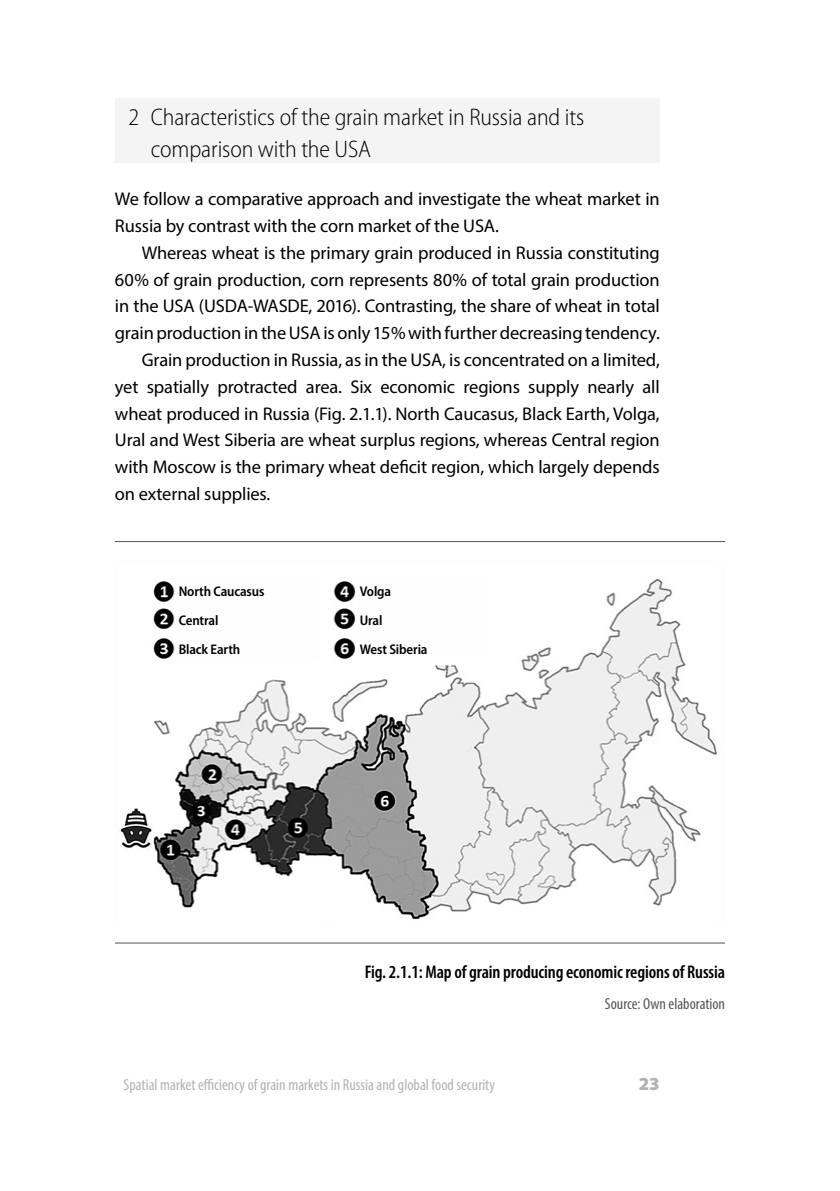
<style>
.page{position:relative;width:840px;height:1191px;background:#fff}
.page>*{position:absolute;margin:0;border:0;box-sizing:border-box;transform-origin:0 0}
.AbsL-Sp-K6__u3__H4ex{font:300 semi-condensed 24px/32px "Myriad Pro";letter-spacing:-.005em;color:#000}
.Base_9_2_13_4_Lw-7_E{font:18.4px/26.8px "Myriad Pro Regular 3";letter-spacing:-.005em;color:#000;text-align:justify}
.Base_9_2_13_4_Lw-7{font:18.4px/26.8px "Myriad Pro Regular 3";letter-spacing:-.005em;color:#000}
.Base_SemibCond_u2_36{font:600 condensed 18.4px "Myriad Pro";letter-spacing:-.005em;color:#000}
.t1{font:900 18.4px "Myriad Pro";color:#b1b2b3}
.t2{font:condensed 16px "Myriad Pro";color:#b1b2b3}
._8_8_93_K80__BU_Sour{font:condensed 16px "Myriad Pro";color:#565655}
.Myriad_SemiCond_7_9p{font:600 semi-condensed 14px "Myriad Pro";letter-spacing:-.01em;color:#000}
</style>
<div class="page">
<div style="left:115px;top:98px;width:544px;height:65px;background:#f4f4f4"></div>
<hr style="left:115px;top:541px;width:609px;height:1px;background:#565655">
<hr style="left:115px;top:942px;width:609px;height:1px;background:#565655">
<img style="left:120px;top:578px;width:597px;height:342px">
<img style="left:210px;top:578px;width:418px;height:227px">
<p class="AbsL-Sp-K6__u3__H4ex" style="left:151px;top:101px;width:435px;text-indent:-23px">2 Characteristics of the grain market in Russia and its comparison with the USA</p>
<p class="Base_9_2_13_4_Lw-7" style="left:115px;top:185px;width:546px">We follow a comparative approach and investigate the wheat market in<br>Russia by contrast with the corn market of the USA.</p>
<p class="Base_9_2_13_4_Lw-7_E" style="left:115px;top:239px;width:546px;text-indent:27px">Whereas wheat is the primary grain produced in Russia constituting 60% of grain production, corn represents 80% of total grain production in the USA (USDA-WASDE, 2016). Contrasting, the share of wheat in total grain production in the USA is only 15% with further decreasing tendency.</p>
<p class="Base_9_2_13_4_Lw-7_E" style="left:115px;top:346px;width:546px;text-indent:27px">Grain production in Russia, as in the USA, is concentrated on a limited, yet spatially protracted area. Six economic regions supply nearly all wheat produced in Russia (Fig. 2.1.1). North Caucasus, Black Earth, Volga, Ural and West Siberia are wheat surplus regions, whereas Central region with Moscow is the primary wheat deficit region, which largely depends on external supplies.</p>
<p class="Myriad_SemiCond_7_9p" style="left:179px;top:583px;width:87px">North Caucasus</p>
<p class="Myriad_SemiCond_7_9p" style="left:359px;top:583px;width:33px">Volga</p>
<p class="Myriad_SemiCond_7_9p" style="left:179px;top:611px;width:41px">Central</p>
<p class="Myriad_SemiCond_7_9p" style="left:359px;top:611px;width:24px">Ural</p>
<p class="Myriad_SemiCond_7_9p" style="left:179px;top:640px;width:63px">Black Earth</p>
<p class="Myriad_SemiCond_7_9p" style="left:359px;top:640px;width:69px">West Siberia</p>
<p class="Base_SemibCond_u2_36" style="left:364px;top:960px;width:361px">Fig. 2.1.1: Map of grain producing economic regions of Russia</p>
<p class="_8_8_93_K80__BU_Sour" style="left:604px;top:994px;width:121px">Source: Own elaboration</p>
<p class="t2" style="left:123px;top:1074px;width:373px">Spatial market efficiency of grain markets in Russia and global food security</p>
<p class="t1" style="left:638px;top:1071px;width:22px">23</p>
</div>
